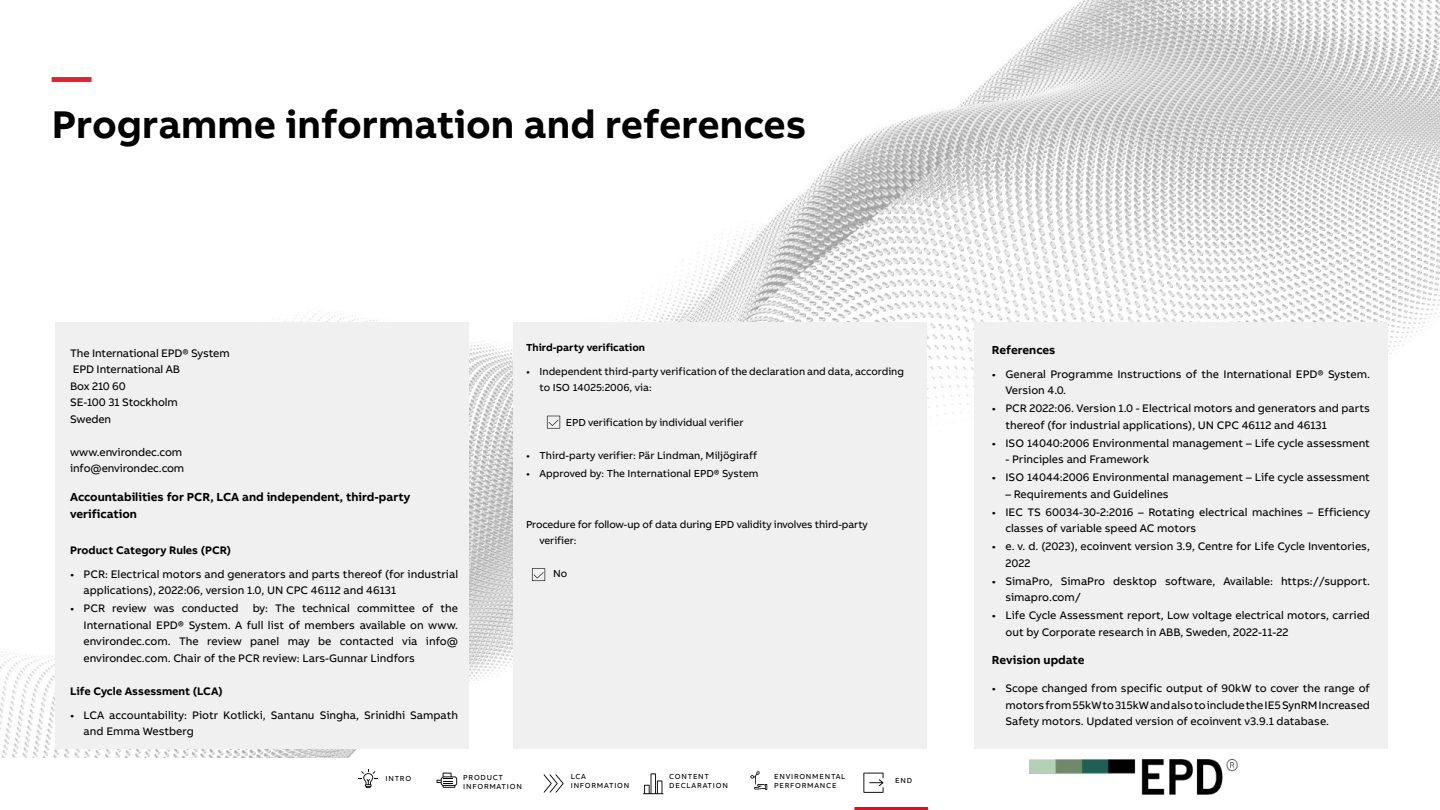
<style>
.page{position:relative;width:1440px;height:810px;background:#fff}
.page>*{position:absolute;margin:0;border:0;box-sizing:border-box;transform-origin:0 0}
.t1{font:700 39.75px "AB Bvoice Office";color:#000}
.t2{font:700 39.75px "AB Bvoice Office";color:#ed1c29}
.t3{font:700 12px/16.5px "AB Bvoice Office";color:#000}
.t4{font:11.25px/16.5px "AB Bvoice Office";color:#000}
.t5{font:700 11.25px "AB Bvoice Office";color:#000}
.t6{font:10.5px/16.5px "AB Bvoice Office";color:#000}
.t7{font:700 10.5px "AB Bvoice Office";color:#000}
.t8{font:7.5px/9px "AB Bvoice Office";letter-spacing:.1em;color:#000}
</style>
<div class="page">
<hr style="left:854px;top:807px;width:74px;height:3px;background:#ff000f">
<svg style="left:359px;top:769px;width:19px;height:19px"></svg>
<svg style="left:437px;top:773px;width:20px;height:15px"></svg>
<svg style="left:543px;top:774px;width:21px;height:19px"></svg>
<svg style="left:643px;top:773px;width:20px;height:21px"></svg>
<svg style="left:750px;top:771px;width:17px;height:19px"></svg>
<svg style="left:863px;top:773px;width:21px;height:20px"></svg>
<img style="left:0;top:0;width:1440px;height:758px">
<div style="left:513px;top:322px;width:414px;height:426px;background:#f0f0f0"></div>
<div style="left:55px;top:322px;width:413px;height:426px;background:#f0f0f0"></div>
<div style="left:974px;top:322px;width:414px;height:426px;background:#f0f0f0"></div>
<svg style="left:547px;top:416px;width:13px;height:13px"></svg>
<svg style="left:532px;top:568px;width:13px;height:13px"></svg>
<img style="left:1029px;top:759px;width:208px;height:36px">
<h1 class="t2" style="left:52px;top:51px;width:41px">—</h1>
<h1 class="t1" style="left:52px;top:99px;width:756px">Programme information and references</h1>
<p class="t4" style="left:70px;top:345px;width:161px">The International EPD® System<br>EPD International AB<br>Box 210 60<br>SE-100 31 Stockholm<br>Sweden</p>
<p class="t4" style="left:70px;top:444px;width:116px">www.environdec.com info@environdec.com</p>
<p class="t3" style="left:70px;top:489px;width:342px">Accountabilities for PCR, LCA and independent, third-party verification</p>
<p class="t5" style="left:70px;top:543px;width:163px">Product Category Rules (PCR)</p>
<p class="t4" style="left:84px;top:566px;width:376px;text-indent:-14px">• PCR: Electrical motors and generators and parts thereof (for industrial applications), 2022:06, version 1.0, UN CPC 46112 and 46131</p>
<p class="t4" style="left:70px;top:600px;width:170px">• PCR review was conducted</p>
<p class="t4" style="left:84px;top:600px;width:376px;text-align:justify;text-indent:169px">by: The technical committee of the International EPD® System. A full list of members available on www. environdec.com. The review panel may be contacted via info@ environdec.com. Chair of the PCR review: Lars-Gunnar Lindfors</p>
<p class="t5" style="left:70px;top:684px;width:154px">Life Cycle Assessment (LCA)</p>
<p class="t4" style="left:84px;top:707px;width:376px;text-indent:-14px">• LCA accountability: Piotr Kotlicki, Santanu Singha, Srinidhi Sampath and Emma Westberg</p>
<p class="t7" style="left:526px;top:340px;width:121px">Third-party verification</p>
<p class="t6" style="left:540px;top:363px;width:366px;text-indent:-14px">• Independent third-party verification of the declaration and data, according to ISO 14025:2006, via:</p>
<p class="t6" style="left:566px;top:414px;width:179px">EPD verification by individual verifier</p>
<p class="t6" style="left:526px;top:447px;width:233px">• Third-party verifier: Pär Lindman, Miljögiraff</p>
<p class="t6" style="left:526px;top:465px;width:234px">• Approved by: The International EPD® System</p>
<p class="t6" style="left:540px;top:516px;width:330px;text-indent:-14px">Procedure for follow-up of data during EPD validity involves third-party verifier:</p>
<p class="t6" style="left:553px;top:565px;width:16px">No</p>
<p class="t8" style="left:669px;top:772px;width:60px">CONTENT<br>DECLARATION</p>
<p class="t8" style="left:774px;top:772px;width:73px">ENVIRONMENTAL<br>PERFORMANCE</p>
<p class="t8" style="left:386px;top:774px;width:27px">INTRO</p>
<p class="t8" style="left:571px;top:772px;width:60px">LCA<br>INFORMATION</p>
<p class="t8" style="left:895px;top:776px;width:18px">END</p>
<p class="t8" style="left:463px;top:773px;width:60px">PRODUCT<br>INFORMATION</p>
<p class="t3" style="left:992px;top:342px;width:65px">References</p>
<p class="t4" style="left:1005px;top:366px;width:366px;text-indent:-14px">• General Programme Instructions of the International EPD® System.<br>Version 4.0.</p>
<p class="t4" style="left:1005px;top:400px;width:366px;text-indent:-14px">• PCR 2022:06. Version 1.0 - Electrical motors and generators and parts thereof (for industrial applications), UN CPC 46112 and 46131</p>
<p class="t4" style="left:992px;top:435px;width:380px">• ISO 14040:2006 Environmental management – Life cycle assessment</p>
<p class="t4" style="left:1005px;top:451px;width:145px">- Principles and Framework</p>
<p class="t4" style="left:992px;top:469px;width:380px">• ISO 14044:2006 Environmental management – Life cycle assessment</p>
<p class="t4" style="left:1005px;top:486px;width:165px">– Requirements and Guidelines</p>
<p class="t4" style="left:1005px;top:504px;width:366px;text-indent:-14px">• IEC TS 60034-30-2:2016 – Rotating electrical machines – Efficiency classes of variable speed AC motors</p>
<p class="t4" style="left:1005px;top:538px;width:366px;text-indent:-14px">• e. v. d. (2023), ecoinvent version 3.9, Centre for Life Cycle Inventories,<br>2022</p>
<p class="t4" style="left:1005px;top:573px;width:366px;text-indent:-14px">• SimaPro, SimaPro desktop software, Available: https://support. simapro.com/</p>
<p class="t4" style="left:1005px;top:607px;width:366px;text-indent:-14px">• Life Cycle Assessment report, Low voltage electrical motors, carried out by Corporate research in ABB, Sweden, 2022-11-22</p>
<p class="t3" style="left:992px;top:651px;width:94px">Revision update</p>
<p class="t4" style="left:1005px;top:680px;width:366px;text-align:justify;text-indent:-14px">• Scope changed from specific output of 90kW to cover the range of motors from 55kW to 315kW and also to include the IE5 SynRM Increased Safety motors. Updated version of ecoinvent v3.9.1 database.</p>
</div>
